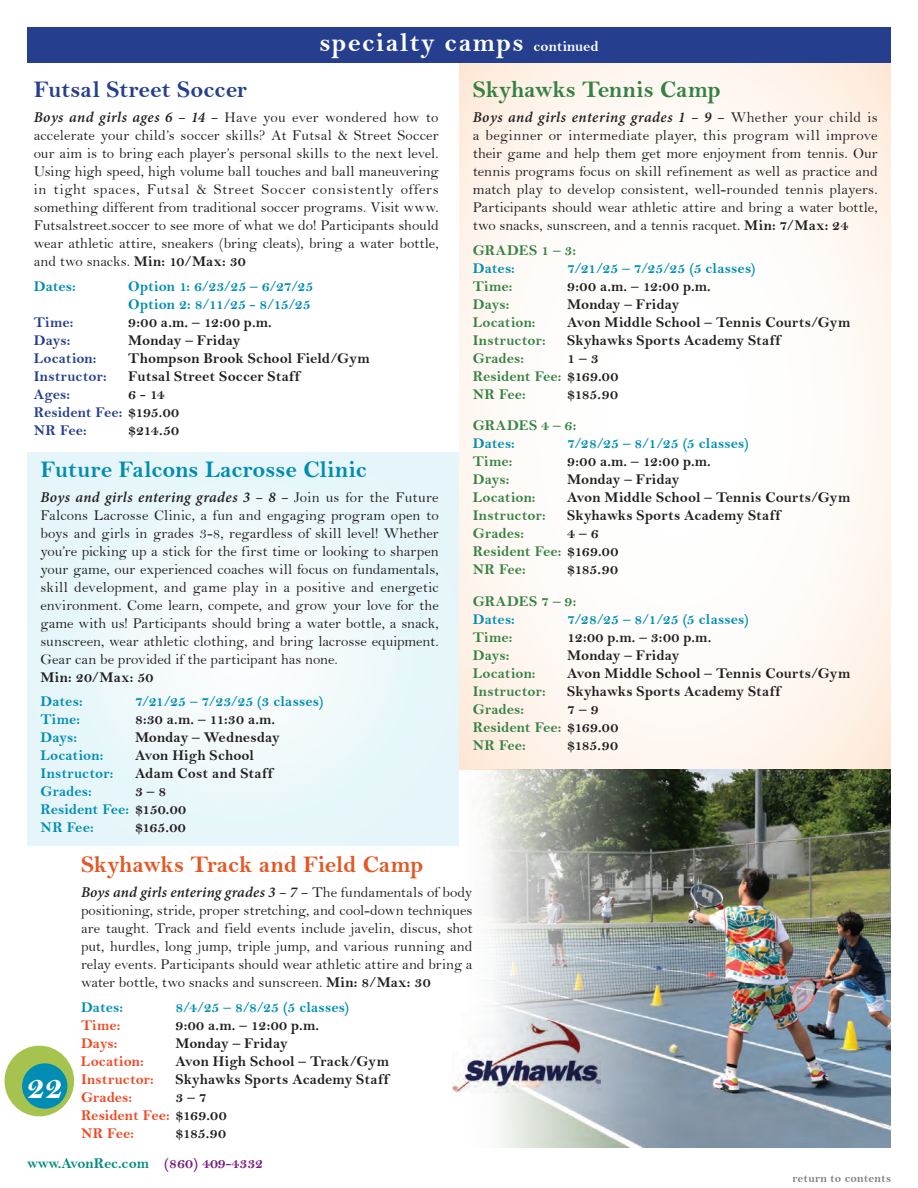
<style>
.page{position:relative;width:918px;height:1188px;background:#fff}
.page>*{position:absolute;margin:0;border:0;box-sizing:border-box;transform-origin:0 0}
.t1{font:34.35px "Bell MT Bold";color:#fff}
.t2{font:27px "Bell MT Bold";letter-spacing:.05em;color:#fff}
.t3{font:24px "Bell MT Bold";color:#008db3}
.t4{font:24px "Bell MT Bold";letter-spacing:-.005em;color:#e35825}
.t5{font:24px "Bell MT Bold";color:#253f8e}
.t6{font:24px "Bell MT Bold";color:#358144}
.t7{font:15px/18px "Bell";color:#231f20;text-align:justify}
.t8{font:15px "Bell MT Bold";letter-spacing:.005em;color:#231f20}
.t9{font:15px/18px "Bell MT Bold";letter-spacing:.005em;color:#008db3}
.t10{font:15px/18px "Bell MT Bold";letter-spacing:.005em;color:#358144}
.t11{font:italic 600 15px "Minion Pro";letter-spacing:.025em;color:#231f20}
.t12{font:15px/18px "Bell MT Bold";letter-spacing:.005em;color:#f04722}
.t13{font:15px/18px "Bell MT Bold";letter-spacing:.005em;color:#253f8e}
.t14{font:15px "Bell MT Bold";color:#008c7f}
.t15{font:15px "Bell MT Bold";letter-spacing:.025em;color:#231f20}
.t16{font:12px "Bell MT Bold";letter-spacing:.015em;color:#808285}
.s1{font-size:15px}
.s2{font-family:"Minion Pro";font-weight:600;font-style:italic}
.s3{font-family:"Bell MT Bold"}
.s4{color:#231f20}
.s5{font-family:"Bell";font-weight:400;font-style:normal}
.s6{color:#781d7d}
</style>
<div class="page">
<svg style="left:27px;top:453px;width:432px;height:393px"></svg>
<svg style="left:459px;top:63px;width:432px;height:707px"></svg>
<img style="left:487px;top:770px;width:404px;height:378px">
<div style="left:27px;top:27px;width:864px;height:36px;background:#253f8e"></div>
<svg style="left:8px;top:1045px;width:66px;height:72px"></svg>
<div style="left:4px;top:1046px;width:70px;height:70px;background:#a7c34f;border-radius:50%"></div>
<div style="left:22px;top:1063px;width:45px;height:46px;background:#008db3;border-radius:50%"></div>
<img style="left:453px;top:1013px;width:147px;height:80px">
<h2 class="t2" style="left:319px;top:26px;width:281px">specialty camps <span class="s1">continued</span></h2>
<h3 class="t5" style="left:34px;top:75px;width:215px">Futsal Street Soccer</h3>
<p class="t7" style="left:34px;top:108px;width:407px"><span class="s2">Boys and girls ages 6 – 14 –</span> Have you ever wondered how to accelerate your child’s soccer skills? At Futsal &amp; Street Soccer our aim is to bring each player’s personal skills to the next level.<br>Using high speed, high volume ball touches and ball maneuvering in tight spaces, Futsal &amp; Street Soccer consistently offers something different from traditional soccer programs. Visit www.<br>Futsalstreet.soccer to see more of what we do! Participants should wear athletic attire, sneakers (bring cleats), bring a water bottle, and two snacks. <span class="s3">Min: 10/Max: 30</span></p>
<p class="t9" style="left:34px;top:277px;width:44px">Dates:</p>
<p class="t9" style="left:128px;top:277px;width:187px">Option 1: 6/23/25 – 6/27/25<br>Option 2: 8/11/25 - 8/15/25</p>
<p class="t13" style="left:34px;top:313px;width:41px">Time:</p>
<p class="t8" style="left:128px;top:313px;width:145px">9:00 a.m. – 12:00 p.m.</p>
<p class="t13" style="left:34px;top:331px;width:38px">Days:</p>
<p class="t8" style="left:128px;top:331px;width:114px">Monday – Friday</p>
<p class="t13" style="left:34px;top:349px;width:64px">Location:</p>
<p class="t8" style="left:128px;top:349px;width:243px">Thompson Brook School Field/Gym</p>
<p class="t13" style="left:34px;top:367px;width:74px">Instructor:</p>
<p class="t8" style="left:128px;top:367px;width:173px">Futsal Street Soccer Staff</p>
<p class="t13" style="left:34px;top:385px;width:38px">Ages:</p>
<p class="t13" style="left:34px;top:385px;width:147px;text-indent:94px"><span class="s4">6 - 14<br></span>Resident Fee: <span class="s4">$195.00<br></span>NR Fee:</p>
<p class="t8" style="left:128px;top:421px;width:52px">$214.50</p>
<h3 class="t3" style="left:40px;top:455px;width:328px">Future Falcons Lacrosse Clinic</h3>
<p class="t11" style="left:40px;top:486px;width:400px">Boys and girls entering grades 3 – 8 – <span class="s5">Join us for the Future</span></p>
<p class="t7" style="left:40px;top:506px;width:400px">Falcons Lacrosse Clinic, a fun and engaging program open to boys and girls in grades 3-8, regardless of skill level! Whether you’re picking up a stick for the first time or looking to sharpen your game, our experienced coaches will focus on fundamentals, skill development, and game play in a positive and energetic environment. Come learn, compete, and grow your love for the game with us! Participants should bring a water bottle, a snack, sunscreen, wear athletic clothing, and bring lacrosse equipment.<br>Gear can be provided if the participant has none.</p>
<p class="t15" style="left:40px;top:668px;width:114px">Min: 20/Max: 50</p>
<p class="t9" style="left:40px;top:692px;width:44px">Dates:</p>
<p class="t9" style="left:135px;top:692px;width:190px">7/21/25 – 7/23/25 (3 classes)</p>
<p class="t9" style="left:40px;top:710px;width:41px">Time:</p>
<p class="t8" style="left:135px;top:711px;width:142px">8:30 a.m. – 11:30 a.m.</p>
<p class="t9" style="left:40px;top:728px;width:38px">Days:</p>
<p class="t8" style="left:135px;top:729px;width:146px">Monday – Wednesday</p>
<p class="t9" style="left:40px;top:746px;width:64px">Location:</p>
<p class="t8" style="left:135px;top:747px;width:121px">Avon High School</p>
<p class="t9" style="left:40px;top:764px;width:74px">Instructor:</p>
<p class="t8" style="left:135px;top:765px;width:139px">Adam Cost and Staff</p>
<p class="t9" style="left:40px;top:782px;width:53px">Grades:</p>
<p class="t9" style="left:40px;top:782px;width:147px;text-indent:94px"><span class="s4">3 – 8<br></span>Resident Fee: <span class="s4">$150.00<br></span>NR Fee:</p>
<p class="t8" style="left:135px;top:819px;width:52px">$165.00</p>
<h3 class="t6" style="left:473px;top:75px;width:250px">Skyhawks Tennis Camp</h3>
<p class="t11" style="left:473px;top:106px;width:406px">Boys and girls entering grades 1 – 9 – <span class="s5">Whether your child is</span></p>
<p class="t7" style="left:473px;top:126px;width:407px">a beginner or intermediate player, this program will improve their game and help them get more enjoyment from tennis. Our tennis programs focus on skill refinement as well as practice and match play to develop consistent, well-rounded tennis players.<br>Participants should wear athletic attire and bring a water bottle, two snacks, sunscreen, and a tennis racquet. <span class="s3">Min: 7/Max: 24</span></p>
<p class="t10" style="left:473px;top:241px;width:105px">GRADES 1 – 3:</p>
<p class="t9" style="left:473px;top:259px;width:44px">Dates:</p>
<p class="t9" style="left:567px;top:259px;width:190px">7/21/25 – 7/25/25 (5 classes)</p>
<p class="t10" style="left:473px;top:277px;width:41px">Time:</p>
<p class="t8" style="left:567px;top:277px;width:145px">9:00 a.m. – 12:00 p.m.</p>
<p class="t10" style="left:473px;top:295px;width:38px">Days:</p>
<p class="t8" style="left:567px;top:295px;width:114px">Monday – Friday</p>
<p class="t10" style="left:473px;top:313px;width:64px">Location:</p>
<p class="t8" style="left:567px;top:313px;width:285px">Avon Middle School – Tennis Courts/Gym</p>
<p class="t10" style="left:473px;top:331px;width:74px">Instructor:</p>
<p class="t8" style="left:567px;top:331px;width:215px">Skyhawks Sports Academy Staff</p>
<p class="t10" style="left:473px;top:349px;width:53px">Grades:</p>
<p class="t10" style="left:473px;top:349px;width:147px;text-indent:94px"><span class="s4">1 – 3<br></span>Resident Fee: <span class="s4">$169.00<br></span>NR Fee:</p>
<p class="t8" style="left:567px;top:385px;width:52px">$185.90</p>
<p class="t10" style="left:473px;top:416px;width:105px">GRADES 4 – 6:</p>
<p class="t9" style="left:473px;top:434px;width:44px">Dates:</p>
<p class="t9" style="left:567px;top:434px;width:183px">7/28/25 – 8/1/25 (5 classes)</p>
<p class="t10" style="left:473px;top:452px;width:41px">Time:</p>
<p class="t8" style="left:567px;top:452px;width:145px">9:00 a.m. – 12:00 p.m.</p>
<p class="t10" style="left:473px;top:470px;width:38px">Days:</p>
<p class="t8" style="left:567px;top:470px;width:114px">Monday – Friday</p>
<p class="t10" style="left:473px;top:488px;width:64px">Location:</p>
<p class="t8" style="left:567px;top:488px;width:285px">Avon Middle School – Tennis Courts/Gym</p>
<p class="t10" style="left:473px;top:506px;width:74px">Instructor:</p>
<p class="t8" style="left:567px;top:506px;width:215px">Skyhawks Sports Academy Staff</p>
<p class="t10" style="left:473px;top:524px;width:53px">Grades:</p>
<p class="t10" style="left:473px;top:524px;width:147px;text-indent:94px"><span class="s4">4 – 6<br></span>Resident Fee: <span class="s4">$169.00<br></span>NR Fee:</p>
<p class="t8" style="left:567px;top:560px;width:52px">$185.90</p>
<p class="t10" style="left:473px;top:592px;width:105px">GRADES 7 – 9:</p>
<p class="t9" style="left:473px;top:610px;width:44px">Dates:</p>
<p class="t9" style="left:567px;top:610px;width:183px">7/28/25 – 8/1/25 (5 classes)</p>
<p class="t10" style="left:473px;top:628px;width:41px">Time:</p>
<p class="t8" style="left:567px;top:628px;width:146px">12:00 p.m. – 3:00 p.m.</p>
<p class="t10" style="left:473px;top:646px;width:38px">Days:</p>
<p class="t8" style="left:567px;top:646px;width:114px">Monday – Friday</p>
<p class="t10" style="left:473px;top:664px;width:64px">Location:</p>
<p class="t8" style="left:567px;top:664px;width:285px">Avon Middle School – Tennis Courts/Gym</p>
<p class="t10" style="left:473px;top:682px;width:74px">Instructor:</p>
<p class="t8" style="left:567px;top:682px;width:215px">Skyhawks Sports Academy Staff</p>
<p class="t10" style="left:473px;top:700px;width:53px">Grades:</p>
<p class="t10" style="left:473px;top:700px;width:147px;text-indent:94px"><span class="s4">7 – 9<br></span>Resident Fee: <span class="s4">$169.00<br></span>NR Fee:</p>
<p class="t8" style="left:567px;top:736px;width:52px">$185.90</p>
<h1 class="t1" style="left:27px;top:1066px;width:38px">22</h1>
<h3 class="t4" style="left:81px;top:851px;width:344px">Skyhawks Track and Field Camp</h3>
<p class="t11" style="left:81px;top:882px;width:393px">Boys and girls entering grades 3 – 7 – <span class="s5">The fundamentals of body</span></p>
<p class="t7" style="left:81px;top:901px;width:393px">positioning, stride, proper stretching, and cool-down techniques are taught. Track and field events include javelin, discus, shot put, hurdles, long jump, triple jump, and various running and relay events. Participants should wear athletic attire and bring a water bottle, two snacks and sunscreen. <span class="s3">Min: 8/Max: 30</span></p>
<p class="t9" style="left:81px;top:998px;width:44px">Dates:</p>
<p class="t9" style="left:176px;top:998px;width:175px">8/4/25 – 8/8/25 (5 classes)</p>
<p class="t12" style="left:81px;top:1016px;width:41px">Time:</p>
<p class="t8" style="left:176px;top:1016px;width:145px">9:00 a.m. – 12:00 p.m.</p>
<p class="t12" style="left:81px;top:1034px;width:38px">Days:</p>
<p class="t8" style="left:176px;top:1034px;width:114px">Monday – Friday</p>
<p class="t12" style="left:81px;top:1052px;width:64px">Location:</p>
<p class="t8" style="left:176px;top:1052px;width:215px">Avon High School – Track/Gym</p>
<p class="t12" style="left:81px;top:1070px;width:74px">Instructor:</p>
<p class="t8" style="left:176px;top:1070px;width:215px">Skyhawks Sports Academy Staff</p>
<p class="t12" style="left:81px;top:1088px;width:53px">Grades:</p>
<p class="t12" style="left:81px;top:1088px;width:147px;text-indent:94px"><span class="s4">3 – 7<br></span>Resident Fee: <span class="s4">$169.00<br></span>NR Fee:</p>
<p class="t8" style="left:176px;top:1124px;width:52px">$185.90</p>
<p class="t14" style="left:27px;top:1154px;width:238px">www.AvonRec.com <span class="s6">(860) 409-4332</span></p>
<p class="t16" style="left:792px;top:1171px;width:100px">return to contents</p>
</div>
